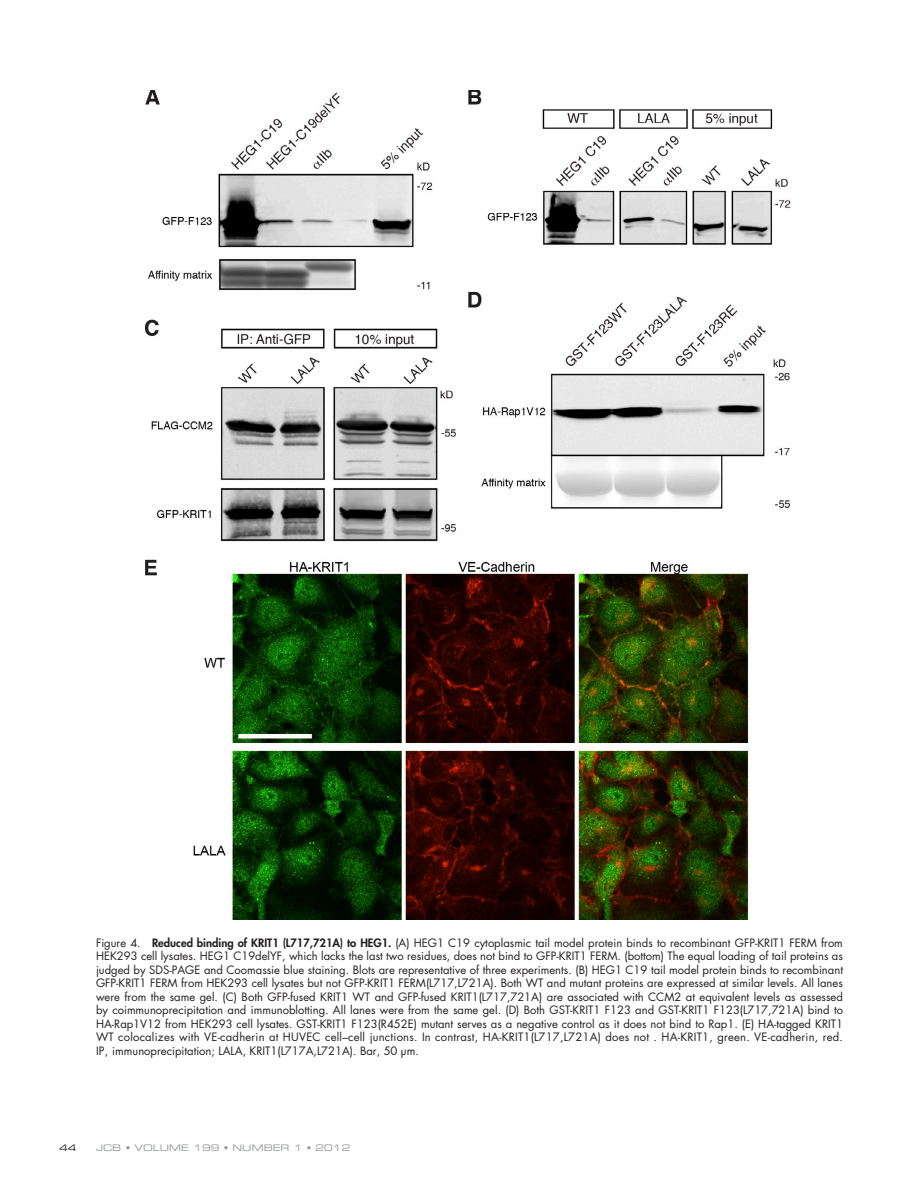
<style>
.page{position:relative;width:918px;height:1188px;background:#fff}
.page>*{position:absolute;margin:0;border:0;box-sizing:border-box;transform-origin:0 0}
.t1{font:11.25px/13.5px "Futura Std";color:#231f20;text-align:justify}
.t2{font:9px "Eurostile LT Std Ex 2";color:#949698}
.t3{font:9px "Eurostile LT Std Ex 2";color:#231f20}
.s1{font-weight:800}
</style>
<div class="page">
<img style="left:146px;top:90px;width:645px;height:830px">
<p class="t1" style="left:96px;top:936px;width:749px">Figure 4. <span class="s1">Reduced binding of KRIT1 (L717,721A) to HEG1.</span> (A) HEG1 C19 cytoplasmic tail model protein binds to recombinant GFP-KRIT1 FERM from HEK293 cell lysates. HEG1 C19delYF, which lacks the last two residues, does not bind to GFP-KRIT1 FERM. (bottom) The equal loading of tail proteins as judged by SDS-PAGE and Coomassie blue staining. Blots are representative of three experiments. (B) HEG1 C19 tail model protein binds to recombinant GFP-KRIT1 FERM from HEK293 cell lysates but not GFP-KRIT1 FERM(L717,L721A). Both WT and mutant proteins are expressed at similar levels. All lanes were from the same gel. (C) Both GFP-fused KRIT1 WT and GFP-fused KRIT1(L717,721A) are associated with CCM2 at equivalent levels as assessed by coimmunoprecipitation and immunoblotting. All lanes were from the same gel. (D) Both GST-KRIT1 F123 and GST-KRIT1 F123(L717,721A) bind to HA-Rap1V12 from HEK293 cell lysates. GST-KRIT1 F123(R452E) mutant serves as a negative control as it does not bind to Rap1. (E) HA-tagged KRIT1<br>WT colocalizes with VE-cadherin at HUVEC cell–cell junctions. In contrast, HA-KRIT1(L717,L721A) does not . HA-KRIT1, green. VE-cadherin, red.<br>IP, immunoprecipitation; LALA, KRIT1(L717A,L721A). Bar, 50 µm.</p>
<p class="t3" style="left:59px;top:1142px;width:19px">44</p>
<p class="t2" style="left:96px;top:1142px;width:256px">JCB • VOLUME 199 • NUMBER 1 • 2012</p>
</div>
